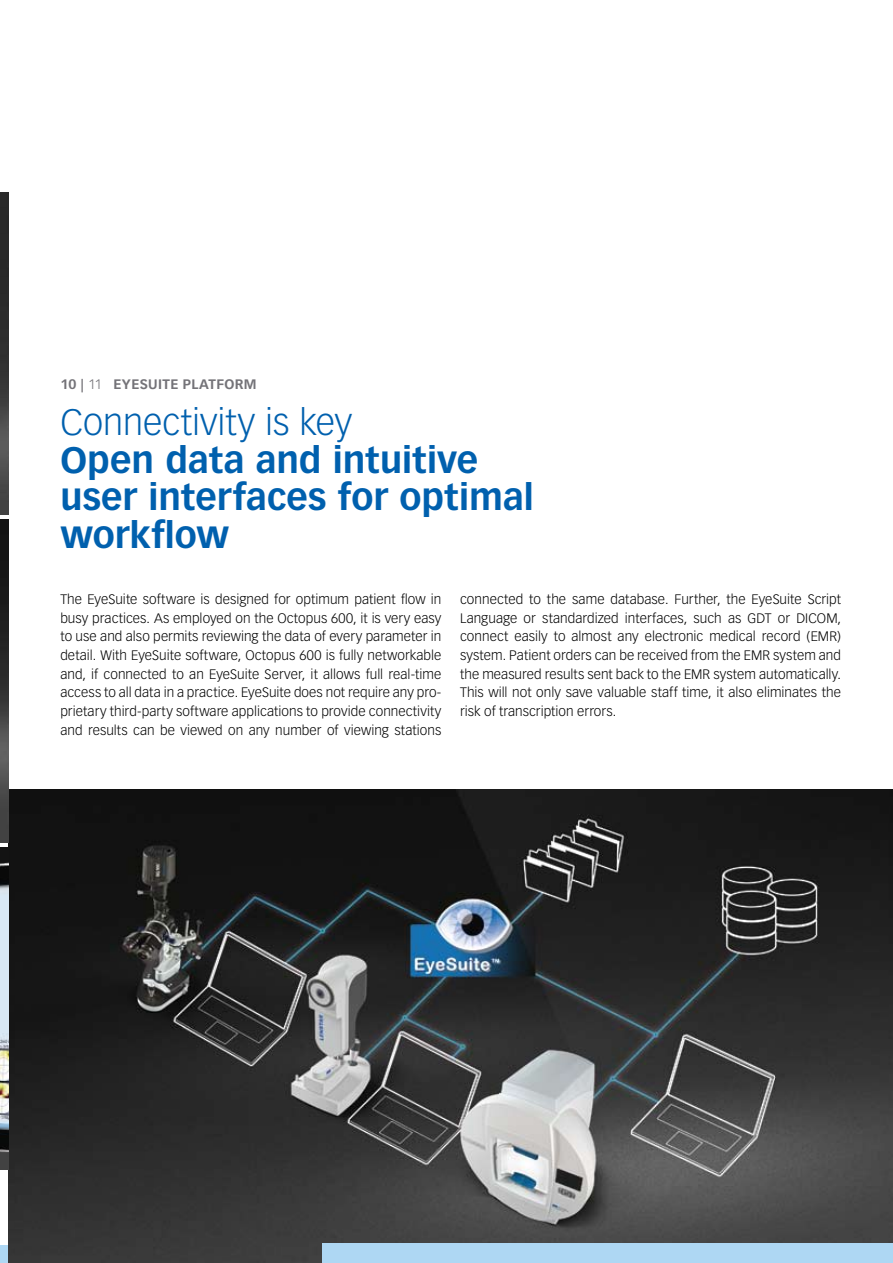
<style>
.page{position:relative;width:893px;height:1263px;background:#fff}
.page>*{position:absolute;margin:0;border:0;box-sizing:border-box;transform-origin:0 0}
.t1{font:700 36px/37.3px "Vectora LH";color:#0060ae}
.t2{font:300 36px "Vectora LH";color:#0060ae}
.t3{font:300 13.5px/18.8px "Vectora LH";letter-spacing:.005em;color:#000;text-align:justify}
.t4{font:700 13.5px "Vectora LH";letter-spacing:.025em;color:#747378}
.s1{font-weight:300}
</style>
<div class="page">
<div style="left:0;top:1246px;width:9px;height:17px;background:#aed7f3"></div>
<img style="left:9px;top:790px;width:884px;height:473px">
<div style="left:323px;top:1243px;width:570px;height:20px;background:#aed7f3"></div>
<img style="left:0;top:192px;width:9px;height:323px">
<img style="left:0;top:847px;width:9px;height:13px">
<img style="left:0;top:520px;width:9px;height:322px">
<img style="left:0;top:860px;width:9px;height:310px">
<p class="t4" style="left:60px;top:376px;width:198px">10 | <span class="s1">11</span> EYESU ITE PLATFORM</p>
<h1 class="t2" style="left:60px;top:402px;width:293px">Connectivity is key</h1>
<h1 class="t1" style="left:60px;top:441px;width:475px">Open data and intuitive user interfaces for optimal workflow</h1>
<p class="t3" style="left:60px;top:590px;width:383px">The EyeSuite software is designed for optimum patient flow in busy practices. As employed on the Octopus 600, it is very easy to use and also permits reviewing the data of every parameter in detail. With EyeSuite software, Octopus 600 is fully networkable and, if connected to an EyeSuite Server, it allows full real-time access to all data in a practice. EyeSuite does not require any pro&shy;prietary third-party software applications to provide connectivity and results can be viewed on any number of viewing stations</p>
<p class="t3" style="left:460px;top:590px;width:382px">connected to the same database. Further, the EyeSuite Script Language or standardized interfaces, such as GDT or DICOM, connect easily to almost any electronic medical record (EMR) system. Patient orders can be received from the EMR system and the measured results sent back to the EMR system automatically.<br>This will not only save valuable staff time, it also eliminates the risk of transcription errors.</p>
</div>
